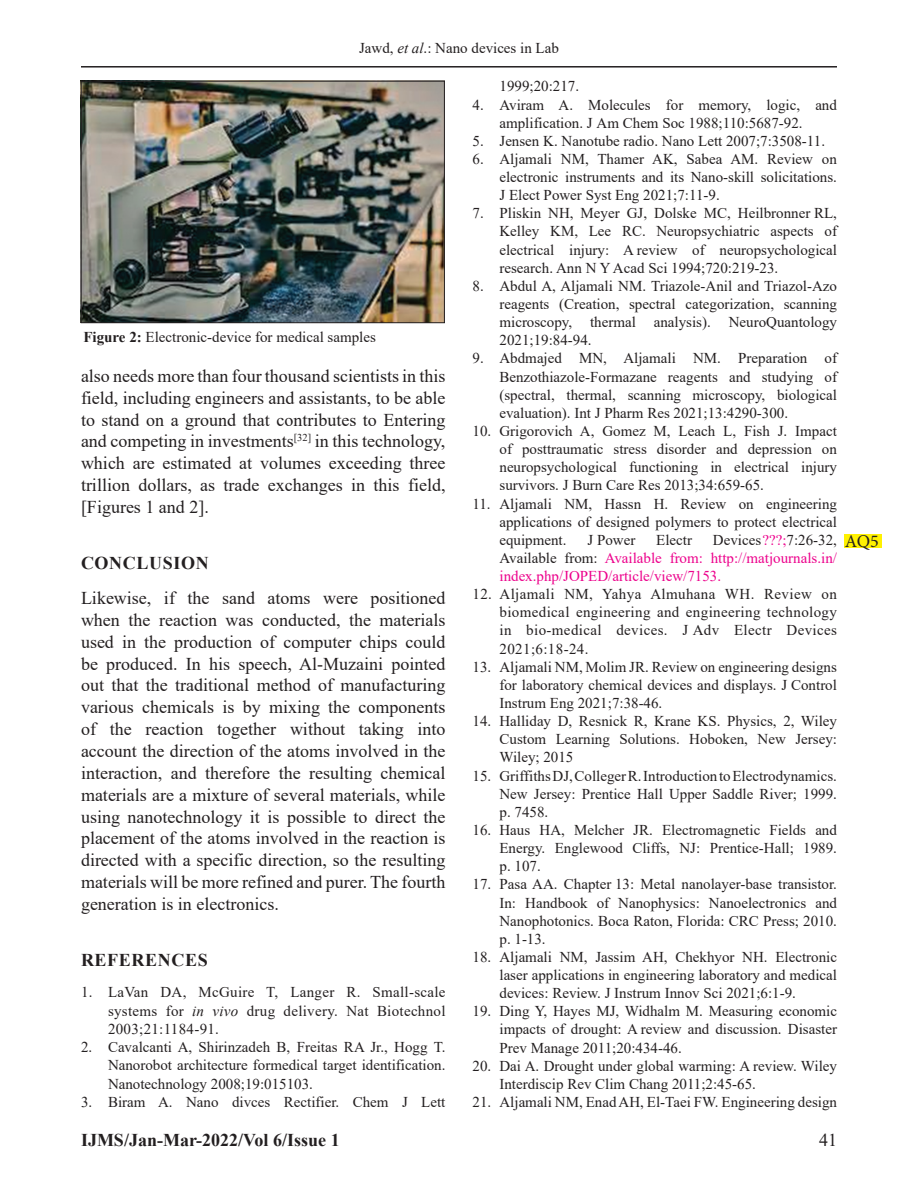
<style>
.page{position:relative;width:918px;height:1188px;background:#fff}
.page>*{position:absolute;margin:0;border:0;box-sizing:border-box;transform-origin:0 0}
.TX{font:18px/21.9px "Times New Roman";color:#231f20;text-align:justify}
.t1{font:700 18px "Times New Roman";color:#231f20}
.t2{font:700 18px "Times New Roman";letter-spacing:.035em;color:#231f20}
.t3{font:18px "Minion Pro";color:#231f20}
.REF{font:15px/18.1px "Times New Roman";color:#231f20;text-align:justify}
.REF-2{font:15px/18.1px "Times New Roman";color:#ed028c;text-align:justify}
.FGC{font:15px "Times New Roman";color:#231f20}
.s1{font-style:italic}
.s2{font-weight:700}
.s3{color:#231f20}
</style>
<div class="page">
<hr style="left:81px;top:66px;width:756px;height:2px;background:#231f20">
<div style="left:845px;top:534px;width:37px;height:14px;background:#fff101"></div>
<img style="left:83px;top:83px;width:360px;height:238px">
<div style="left:81px;top:81px;width:364px;height:242px;border:1px solid #231f20"></div>
<p class="REF" style="left:359px;top:38px;width:201px">Jawd, <span class="s1">et al</span>.: Nano devices in Lab</p>
<p class="FGC" style="left:83px;top:327px;width:294px"><span class="s2">Figure 2:</span> Electronic-device for medical samples</p>
<p class="TX" style="left:81px;top:364px;width:366px">also needs more than four thousand scientists in this field, including engineers and assistants, to be able to stand on a ground that contributes to Entering and competing in investments<sup>[32]</sup> in this technology, which are estimated at volumes exceeding three trillion dollars, as trade exchanges in this field, [Figures 1 and 2].</p>
<h1 class="t2" style="left:81px;top:550px;width:129px">CONCLUSION</h1>
<p class="TX" style="left:81px;top:586px;width:366px">Likewise, if the sand atoms were positioned when the reaction was conducted, the materials used in the production of computer chips could be produced. In his speech, Al-Muzaini pointed out that the traditional method of manufacturing various chemicals is by mixing the components of the reaction together without taking into account the direction of the atoms involved in the interaction, and therefore the resulting chemical materials are a mixture of several materials, while using nanotechnology it is possible to direct the placement of the atoms involved in the reaction is directed with a specific direction, so the resulting materials will be more refined and purer. The fourth generation is in electronics.</p>
<h1 class="t2" style="left:81px;top:947px;width:128px">REFERENCES</h1>
<p class="REF" style="left:108px;top:983px;width:339px;text-indent:-27px">1. LaVan DA, McGuire T, Langer R. Small-scale systems for <span class="s1">in vivo</span> drug delivery. Nat Biotechnol 2003;21:1184-91.</p>
<p class="REF" style="left:108px;top:1038px;width:339px;text-indent:-27px">2. Cavalcanti A, Shirinzadeh B, Freitas RA Jr., Hogg T.<br>Nanorobot architecture formedical target identification.<br>Nanotechnology 2008;19:015103.</p>
<p class="REF" style="left:81px;top:1092px;width:366px">3. Biram A. Nano divces Rectifier. Chem J Lett</p>
<p class="REF" style="left:500px;top:77px;width:81px">1999;20:217.</p>
<p class="REF" style="left:472px;top:95px;width:366px;text-align:center">4. Aviram A. Molecules for memory, logic, and amplification. J Am Chem Soc 1988;110:5687-92.</p>
<p class="REF" style="left:472px;top:131px;width:354px">5. Jensen K. Nanotube radio. Nano Lett 2007;7:3508-11.</p>
<p class="REF" style="left:500px;top:149px;width:339px;text-indent:-27px">6. Aljamali NM, Thamer AK, Sabea AM. Review on electronic instruments and its Nano-skill solicitations.<br>J Elect Power Syst Eng 2021;7:11-9.</p>
<p class="REF" style="left:500px;top:204px;width:339px;text-indent:-27px">7. Pliskin NH, Meyer GJ, Dolske MC, Heilbronner RL, Kelley KM, Lee RC. Neuropsychiatric aspects of electrical injury: A review of neuropsychological research. Ann N Y Acad Sci 1994;720:219-23.</p>
<p class="REF" style="left:500px;top:276px;width:339px;text-indent:-27px">8. Abdul A, Aljamali NM. Triazole-Anil and Triazol-Azo reagents (Creation, spectral categorization, scanning microscopy, thermal analysis). NeuroQuantology 2021;19:84-94.</p>
<p class="REF" style="left:500px;top:349px;width:339px;text-indent:-27px">9. Abdmajed MN, Aljamali NM. Preparation of Benzothiazole-Formazane reagents and studying of (spectral, thermal, scanning microscopy, biological evaluation). Int J Pharm Res 2021;13:4290-300.</p>
<p class="REF" style="left:500px;top:421px;width:339px;text-indent:-27px">10. Grigorovich A, Gomez M, Leach L, Fish J. Impact of posttraumatic stress disorder and depression on neuropsychological functioning in electrical injury survivors. J Burn Care Res 2013;34:659-65.</p>
<p class="REF" style="left:500px;top:494px;width:339px;text-indent:-27px">11. Aljamali NM, Hassn H. Review on engineering applications of designed polymers to protect electrical equipment.</p>
<p class="REF-2" style="left:500px;top:530px;width:339px;text-indent:213px"><span class="s3">Devices</span> ???;<span class="s3">7:26-32, Available from:</span> Available from: http://matjournals.in/ index.php/JOPED/article/view/7153.</p>
<p class="REF" style="left:500px;top:585px;width:339px;text-indent:-27px">12. Aljamali NM, Yahya Almuhana WH. Review on biomedical engineering and engineering technology in bio-medical devices. J Adv Electr Devices 2021;6:18-24.</p>
<p class="REF" style="left:500px;top:657px;width:339px;text-indent:-27px">13. Aljamali NM, Molim JR. Review on engineering designs for laboratory chemical devices and displays. J Control Instrum Eng 2021;7:38-46.</p>
<p class="REF" style="left:500px;top:712px;width:339px;text-indent:-27px">14. Halliday D, Resnick R, Krane KS. Physics, 2, Wiley Custom Learning Solutions. Hoboken, New Jersey:<br>Wiley; 2015</p>
<p class="REF" style="left:500px;top:766px;width:339px;text-indent:-27px">15. Griffiths DJ, Colleger R. Introduction to Electrodynamics.<br>New Jersey: Prentice Hall Upper Saddle River; 1999. p. 7458.</p>
<p class="REF" style="left:500px;top:820px;width:339px;text-indent:-27px">16. Haus HA, Melcher JR. Electromagnetic Fields and Energy. Englewood Cliffs, NJ: Prentice-Hall; 1989. p. 107.</p>
<p class="REF" style="left:500px;top:875px;width:339px;text-indent:-27px">17. Pasa AA. Chapter 13: Metal nanolayer-base transistor.<br>In: Handbook of Nanophysics: Nanoelectronics and Nanophotonics. Boca Raton, Florida: CRC Press; 2010. p. 1-13.</p>
<p class="REF" style="left:500px;top:947px;width:339px;text-indent:-27px">18. Aljamali NM, Jassim AH, Chekhyor NH. Electronic laser applications in engineering laboratory and medical devices: Review. J Instrum Innov Sci 2021;6:1-9.</p>
<p class="REF" style="left:500px;top:1002px;width:339px;text-indent:-27px">19. Ding Y, Hayes MJ, Widhalm M. Measuring economic impacts of drought: A review and discussion. Disaster Prev Manage 2011;20:434-46.</p>
<p class="REF" style="left:500px;top:1056px;width:339px;text-indent:-27px">20. Dai A. Drought under global warming: A review. Wiley<br>Interdiscip Rev Clim Chang 2011;2:45-65.</p>
<p class="REF" style="left:472px;top:1092px;width:366px">21. Aljamali NM, Enad AH, El-Taei FW. Engineering design</p>
<p class="REF" style="left:587px;top:530px;width:49px">J Power</p>
<p class="REF" style="left:656px;top:530px;width:37px">Electr</p>
<p class="t3" style="left:845px;top:530px;width:35px">AQ5</p>
<p class="t1" style="left:81px;top:1127px;width:260px">IJMS/Jan-Mar-2022/Vol 6/Issue 1</p>
<p class="TX" style="left:819px;top:1129px;width:19px">41</p>
</div>
